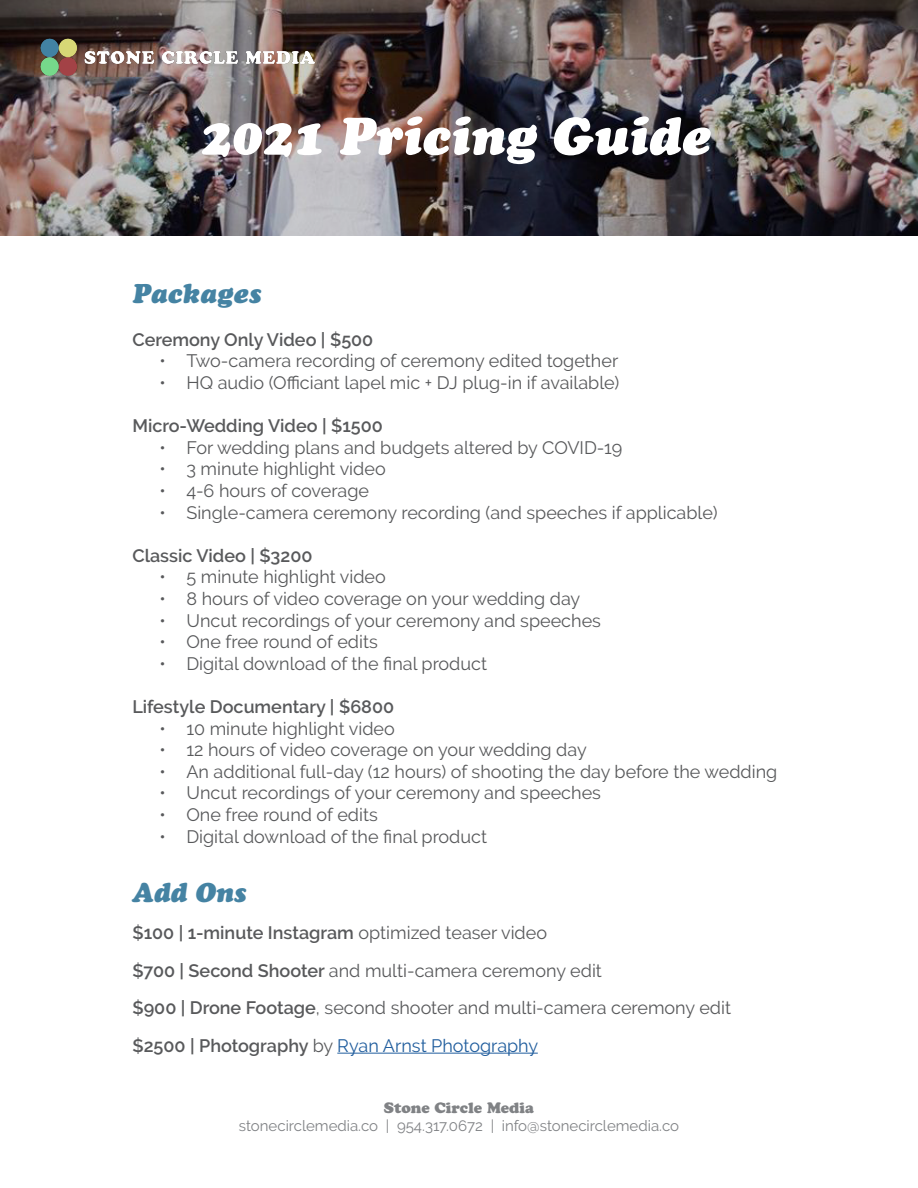
<style>
.page{position:relative;width:918px;height:1188px;background:#fff}
.page>*{position:absolute;margin:0;border:0;box-sizing:border-box;transform-origin:0 0}
.t1{font:italic 52.5px "Cooper Black Std";color:#fff}
.t2{font:italic 27px "Cooper Black Std";color:#4583a3}
.t3{font:18px/37.5px "Raleway";color:#58595b}
.t4{font:600 18px "Raleway";color:#58595b}
.t5{font:15px "Raleway";color:#808285}
.t6{font:15px "Cooper Black Std";color:#808285}
.s1{font-weight:600}
.s2{color:#215e9e}
</style>
<div class="page">
<img style="left:0;top:0;width:918px;height:236px">
<img style="left:40px;top:38px;width:280px;height:38px">
<hr style="left:337px;top:1053px;width:201px;height:1px;background:#215e9e">
<h1 class="t1" style="left:200px;top:104px;width:512px">2021 Pricing Guide</h1>
<h2 class="t2" style="left:132px;top:276px;width:130px">Packages</h2>
<p class="t4" style="left:132px;top:329px;width:242px">Ceremony Only Video | $500</p>
<p class="t3" style="left:159px;top:342px;width:460px">• Two-camera recording of ceremony edited together</p>
<p class="t3" style="left:159px;top:364px;width:462px">• HQ audio (Officiant lapel mic + DJ plug-in if available)</p>
<p class="t4" style="left:132px;top:416px;width:252px">Micro-Wedding Video | $1500</p>
<p class="t3" style="left:159px;top:429px;width:465px">• For wedding plans and budgets altered by COVID-19</p>
<p class="t3" style="left:159px;top:450px;width:228px">• 3 minute highlight video</p>
<p class="t3" style="left:159px;top:472px;width:211px">• 4-6 hours of coverage</p>
<p class="t3" style="left:159px;top:494px;width:560px">• Single-camera ceremony recording (and speeches if applicable)</p>
<p class="t4" style="left:132px;top:545px;width:182px">Classic Video | $3200</p>
<p class="t3" style="left:159px;top:558px;width:228px">• 5 minute highlight video</p>
<p class="t3" style="left:159px;top:580px;width:422px">• 8 hours of video coverage on your wedding day</p>
<p class="t3" style="left:159px;top:602px;width:443px">• Uncut recordings of your ceremony and speeches</p>
<p class="t3" style="left:159px;top:623px;width:220px">• One free round of edits</p>
<p class="t3" style="left:159px;top:645px;width:329px">• Digital download of the final product</p>
<p class="t4" style="left:132px;top:696px;width:263px">Lifestyle Documentary | $6800</p>
<p class="t3" style="left:159px;top:710px;width:237px">• 10 minute highlight video</p>
<p class="t3" style="left:159px;top:731px;width:429px">• 12 hours of video coverage on your wedding day</p>
<p class="t3" style="left:159px;top:753px;width:619px">• An additional full-day (12 hours) of shooting the day before the wedding</p>
<p class="t3" style="left:159px;top:774px;width:443px">• Uncut recordings of your ceremony and speeches</p>
<p class="t3" style="left:159px;top:796px;width:220px">• One free round of edits</p>
<p class="t3" style="left:159px;top:818px;width:329px">• Digital download of the final product</p>
<h2 class="t2" style="left:132px;top:876px;width:115px">Add Ons</h2>
<p class="t3" style="left:132px;top:914px;width:600px"><span class="s1">$100 | 1-minute Instagram</span> optimized teaser video<br><span class="s1">$700 | Second Shooter</span> and multi-camera ceremony edit<br><span class="s1">$900 | Drone Footage</span>, second shooter and multi-camera ceremony edit <span class="s1">$2500 | Photography</span> by <span class="s2">Ryan Arnst Photography</span></p>
<p class="t6" style="left:384px;top:1098px;width:152px">Stone Circle Media</p>
<p class="t5" style="left:239px;top:1117px;width:442px">stonecirclemedia.co | 954.317.0672 | info@stonecirclemedia.co</p>
</div>
